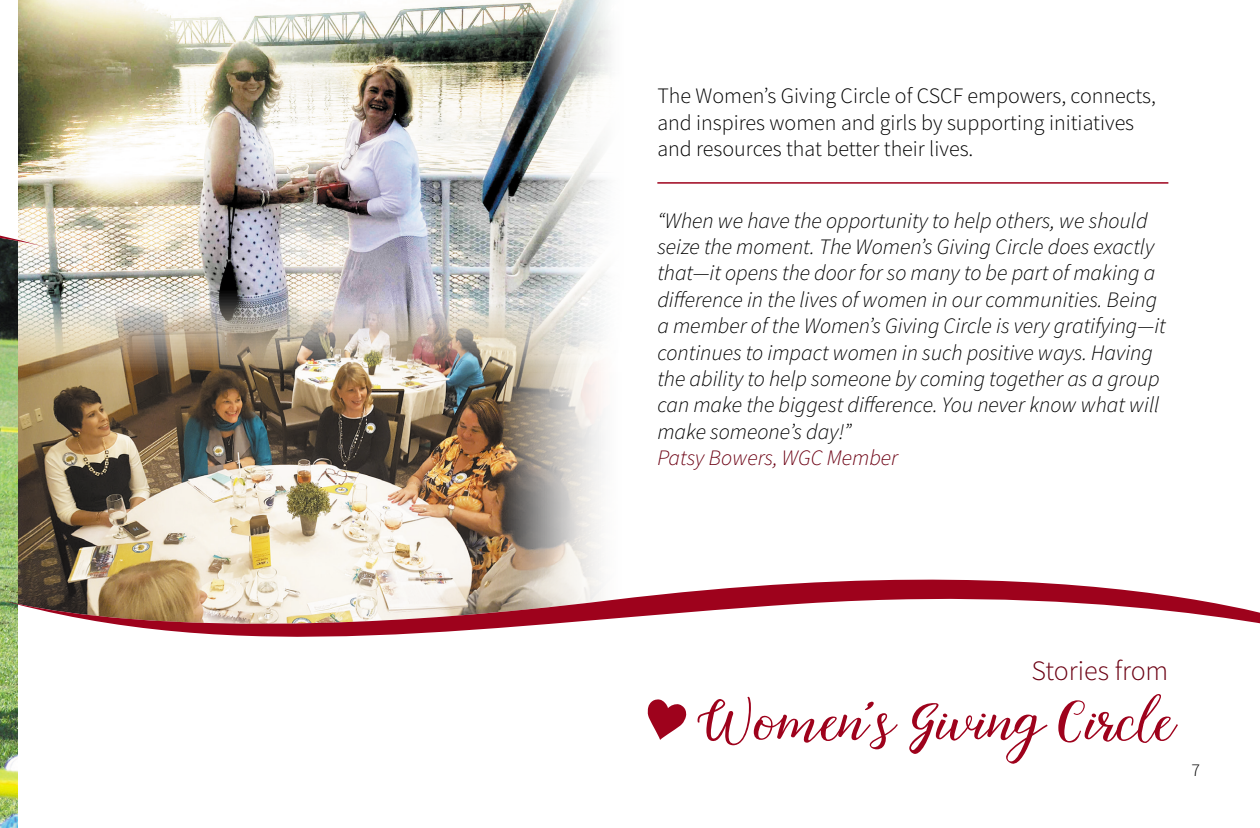
<style>
.page{position:relative;width:1260px;height:828px;background:#fff}
.page>*{position:absolute;margin:0;border:0;box-sizing:border-box;transform-origin:0 0}
.t1{font:56px "Nightcall Upright";letter-spacing:-.01em;color:#9e021c}
.t2{font:300 28px "Source Sans Pro";color:#6c0013}
.t3{font:italic 300 22px/26.4px "Source Sans Pro";color:#000}
.t4{font:300 22px/26.4px "Source Sans Pro";color:#000}
.t5{font:italic 300 22px "Source Sans Pro";color:#6c0013}
.t6{font:300 18px "Source Sans Pro";color:#000}
</style>
<div class="page">
<img style="left:18px;top:0;width:593px;height:304px">
<img style="left:0;top:312px;width:18px;height:516px">
<img style="left:0;top:177px;width:56px;height:135px">
<img style="left:18px;top:304px;width:586px;height:232px">
<svg style="left:647px;top:699px;width:40px;height:41px"></svg>
<hr style="left:657px;top:182px;width:511px;height:2px;background:#9e021c">
<svg style="left:0;top:536px;width:1260px;height:134px"></svg>
<p class="t4" style="left:657px;top:83px;width:500px">The Women’s Giving Circle of CSCF empowers, connects, and inspires women and girls by supporting initiatives and resources that better their lives.</p>
<p class="t3" style="left:657px;top:207px;width:510px">“When we have the opportunity to help others, we should seize the moment. The Women’s Giving Circle does exactly that—it opens the door for so many to be part of making a difference in the lives of women in our communities. Being a member of the Women’s Giving Circle is very gratifying—it continues to impact women in such positive ways. Having the ability to help someone by coming together as a group can make the biggest difference. You never know what will make someone’s day!”</p>
<p class="t5" style="left:657px;top:444px;width:242px">Patsy Bowers, WGC Member</p>
<p class="t2" style="left:1032px;top:654px;width:138px">Stories from</p>
<p class="t1" style="left:700px;top:688px;width:478px">Women’s Giving Circle</p>
<p class="t6" style="left:1191px;top:759px;width:10px">7</p>
</div>
